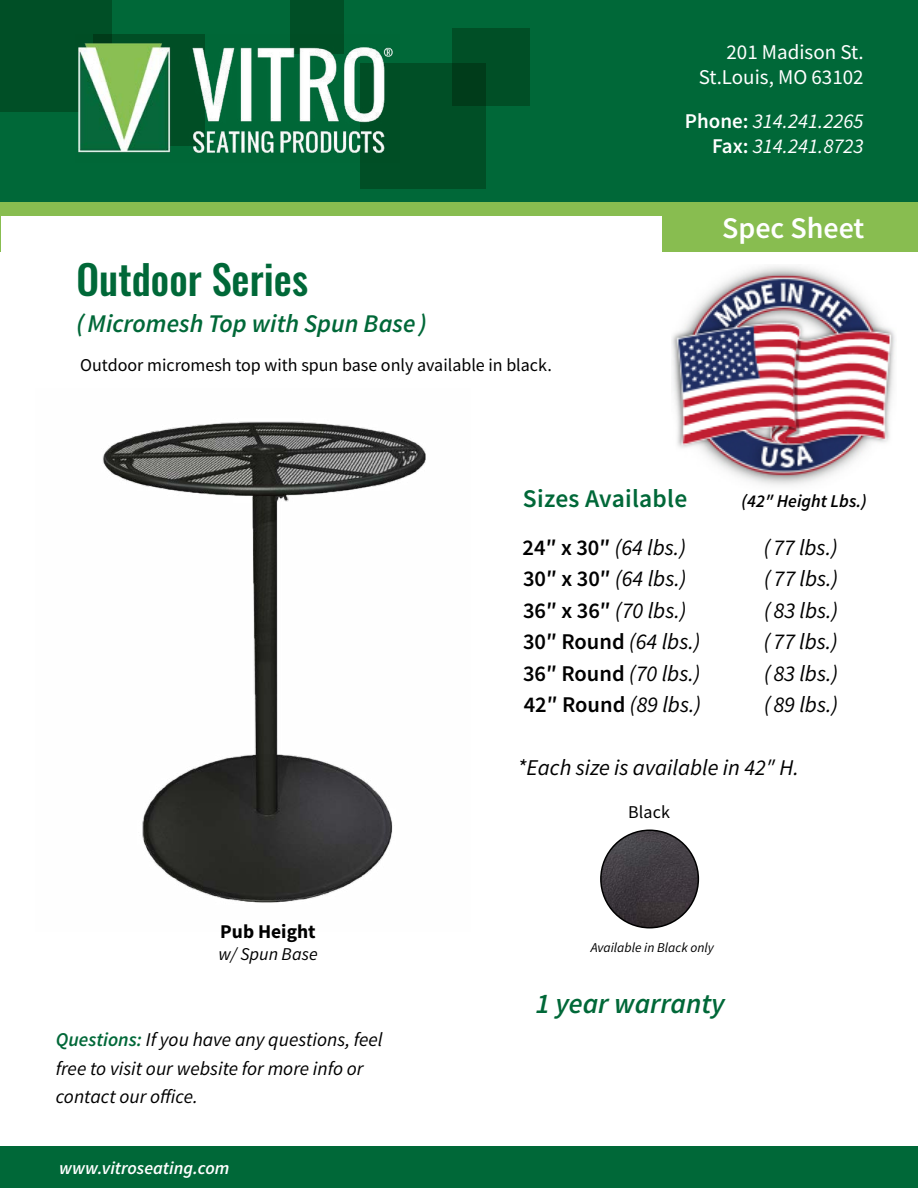
<style>
.page{position:relative;width:918px;height:1188px;background:#fff}
.page>*{position:absolute;margin:0;border:0;box-sizing:border-box;transform-origin:0 0}
.t1{font:500 40.5px "Oswald";color:#006838}
.t2{font:600 30px "Source Sans Pro";color:#fff}
.t3{font:italic 600 28.5px "Source Sans Pro";color:#006838}
.t4{font:italic 600 25.5px "Source Sans Pro";color:#006838}
.t5{font:600 25.5px "Source Sans Pro";letter-spacing:.01em;color:#006838}
.t6{font:italic 22.5px "Source Sans Pro";color:#000}
.t7{font:600 22.5px "Source Sans Pro";color:#000}
.t8{font:italic 21px/25.2px "Source Sans Pro";color:#fff;text-align:right}
.t9{font:21px/25.2px "Source Sans Pro";color:#fff;text-align:right}
.t10{font:italic 19.5px/28.5px "Source Sans Pro";color:#000}
.t11{font:700 19.5px "Source Sans Pro";color:#000}
.t12{font:18px "Source Sans Pro";color:#000}
.t13{font:italic 600 18px "Source Sans Pro";color:#fff}
.t14{font:italic 600 18px "Source Sans Pro";color:#000}
.t15{font:italic 18px "Source Sans Pro";color:#000}
.t16{font:italic 13.5px "Source Sans Pro";color:#000}
.s1{font-weight:600;font-style:normal}
.s2{font-weight:400;font-style:italic}
.s3{font-weight:600;color:#006838}
</style>
<div class="page">
<img style="left:671px;top:266px;width:224px;height:219px">
<hr style="left:0;top:204px;width:1px;height:48px;background:#88bd50">
<img style="left:102px;top:421px;width:324px;height:482px">
<div style="left:0;top:0;width:918px;height:205px;background:#006838"></div>
<div style="left:0;top:0;width:112px;height:112px;background:#004f26"></div>
<div style="left:290px;top:0;width:54px;height:54px;background:#004f26"></div>
<div style="left:360px;top:63px;width:126px;height:126px;background:#004f26"></div>
<div style="left:452px;top:29px;width:77px;height:77px;background:linear-gradient(to right,#00421e,#005228)"></div>
<div style="left:0;top:202px;width:918px;height:14px;background:#88bd50"></div>
<div style="left:0;top:1147px;width:918px;height:41px;background:#006838"></div>
<div style="left:662px;top:204px;width:256px;height:48px;background:#88bd50"></div>
<img style="left:601px;top:830px;width:97px;height:98px;border-radius:49px">
<div style="left:600px;top:830px;width:99px;height:98px;border:2px solid #000;border-radius:50%"></div>
<img style="left:78px;top:35px;width:315px;height:118px">
<p class="t9" style="left:699px;top:40px;width:166px">201 Madison St.<br>St.Louis, MO 63102</p>
<p class="t8" style="left:685px;top:108px;width:180px"><span class="s1">Phone:</span> 314.241.2265<br><span class="s1">Fax:</span> 314.241.8723</p>
<h1 class="t1" style="left:76px;top:251px;width:233px">Outdoor Series</h1>
<p class="t4" style="left:76px;top:307px;width:352px">(Micromesh Top with Spun Base )</p>
<p class="t12" style="left:80px;top:353px;width:473px">Outdoor micromesh top with spun base only available in black.</p>
<h2 class="t2" style="left:722px;top:208px;width:144px">Spec Sheet</h2>
<p class="t5" style="left:523px;top:482px;width:166px">Sizes Available</p>
<p class="t6" style="left:523px;top:533px;width:165px"><span class="s1">24″ x 30″</span> (64 lbs.)</p>
<p class="t6" style="left:764px;top:533px;width:76px">( 77 lbs.)</p>
<p class="t6" style="left:523px;top:565px;width:165px"><span class="s1">30″ x 30″</span> (64 lbs.)</p>
<p class="t6" style="left:764px;top:565px;width:76px">( 77 lbs.)</p>
<p class="t6" style="left:523px;top:596px;width:165px"><span class="s1">36″ x 36″</span> (70 lbs.)</p>
<p class="t6" style="left:764px;top:596px;width:76px">( 83 lbs.)</p>
<p class="t7" style="left:523px;top:627px;width:179px">30″ Round <span class="s2">(64 lbs.)</span></p>
<p class="t6" style="left:764px;top:628px;width:76px">( 77 lbs.)</p>
<p class="t7" style="left:523px;top:659px;width:179px">36″ Round <span class="s2">(70 lbs.)</span></p>
<p class="t6" style="left:764px;top:659px;width:76px">( 83 lbs.)</p>
<p class="t7" style="left:524px;top:690px;width:179px">42″ Round <span class="s2">(89 lbs.)</span></p>
<p class="t6" style="left:764px;top:691px;width:76px">( 89 lbs.)</p>
<p class="t14" style="left:742px;top:489px;width:127px">(42″ Height Lbs.)</p>
<p class="t6" style="left:518px;top:754px;width:283px">*Each size is available in 42″ H.</p>
<p class="t11" style="left:220px;top:919px;width:97px">Pub Height</p>
<p class="t15" style="left:218px;top:943px;width:101px">w/ Spun Base</p>
<p class="t10" style="left:56px;top:1025px;width:328px"><span class="s3">Questions:</span> If you have any questions, feel free to visit our website for more info or contact our office.</p>
<p class="t13" style="left:59px;top:1156px;width:172px">www.vitroseating.com</p>
<p class="t12" style="left:628px;top:801px;width:44px">Black</p>
<p class="t16" style="left:591px;top:939px;width:125px">Available in Black only</p>
<p class="t3" style="left:536px;top:985px;width:191px">1 year warranty</p>
</div>
